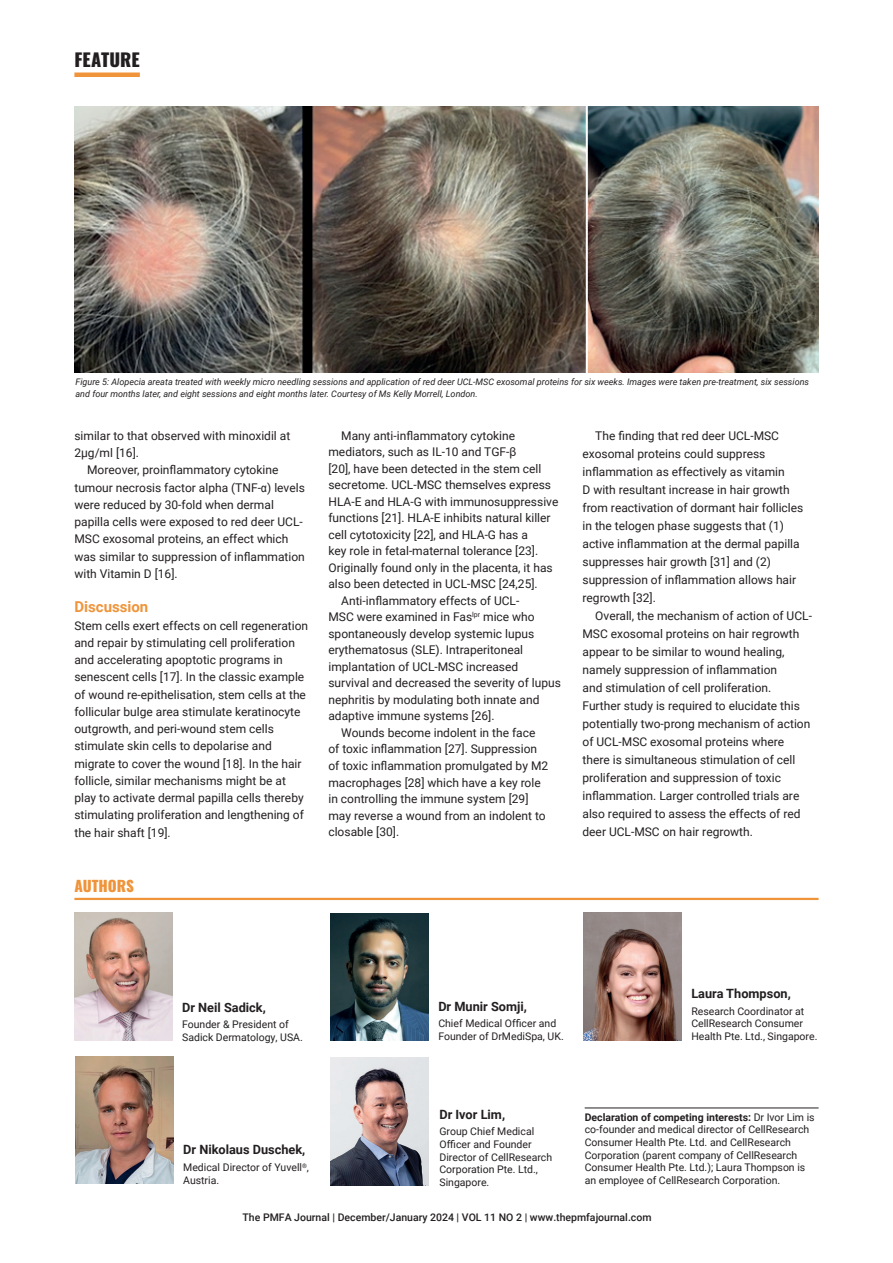
<style>
.page{position:relative;width:893px;height:1263px;background:#fff}
.page>*{position:absolute;margin:0;border:0;box-sizing:border-box;transform-origin:0 0}
.t1{font:800 18px "Oswald";letter-spacing:.005em;color:#231f20}
.t2{font:700 15px "Roboto";color:#ef943a}
.t3{font:800 15px "Oswald";color:#ef943a}
.t4{font:700 12.75px "Roboto";color:#231f20}
.t5{font:12px/18px "Roboto";color:#231f20}
.t6{font:10.5px/12.6px "Roboto";color:#231f20}
.t7{font:500 10.5px "Roboto";color:#231f20}
.t8{font:italic 9px/12px "Roboto";color:#231f20}
.s1{font-family:"Roboto Condensed"}
.s2{font-family:"Arial"}
.s3{font-weight:700}
</style>
<div class="page">
<img style="left:74px;top:107px;width:745px;height:265px">
<img style="left:74px;top:913px;width:98px;height:127px">
<hr style="left:74px;top:898px;width:745px;height:2px;background:#ef943a">
<img style="left:331px;top:913px;width:97px;height:127px">
<img style="left:584px;top:913px;width:97px;height:127px">
<img style="left:75px;top:1056px;width:98px;height:128px">
<img style="left:331px;top:1057px;width:97px;height:128px">
<hr style="left:585px;top:1108px;width:234px;height:1px;background:#231f20">
<div style="left:74px;top:72px;width:66px;height:5px;background:#ef943a"></div>
<h1 class="t1" style="left:74px;top:50px;width:67px">FEATURE</h1>
<p class="t8" style="left:75px;top:376px;width:735px">Figure 5: Alopecia areata treated with weekly micro needling sessions and application of red deer UCL-MSC exosomal proteins for six weeks. Images were taken pre-treatment, six sessions and four months later, and eight sessions and eight months later. Courtesy of Ms Kelly Morrell, London.</p>
<p class="t5" style="left:74px;top:427px;width:217px;line-height:17.2px">similar to that observed with minoxidil at<br>2µg/ml [16].</p>
<p class="t5" style="left:74px;top:461px;width:232px;line-height:17.2px;text-indent:13px">Moreover, proinflammatory cytokine tumour necrosis factor alpha (TNF-<span class="s1">α</span>) levels were reduced by 30-fold when dermal papilla cells were exposed to red deer UCL-MSC exosomal proteins, an effect which was similar to suppression of inflammation with Vitamin D [16].</p>
<p class="t2" style="left:74px;top:597px;width:75px">Discussion</p>
<p class="t5" style="left:74px;top:616px;width:235px;line-height:17.2px">Stem cells exert effects on cell regeneration and repair by stimulating cell proliferation and accelerating apoptotic programs in senescent cells [17]. In the classic example of wound re-epithelisation, stem cells at the follicular bulge area stimulate keratinocyte outgrowth, and peri-wound stem cells stimulate skin cells to depolarise and migrate to cover the wound [18]. In the hair follicle, similar mechanisms might be at play to activate dermal papilla cells thereby stimulating proliferation and lengthening of the hair shaft [19].</p>
<p class="t3" style="left:74px;top:878px;width:61px">AUTHORS</p>
<p class="t5" style="left:341px;top:426px;width:175px">Many anti-inflammatory cytokine</p>
<p class="t5" style="left:328px;top:443px;width:189px">mediators, such as IL-10 and TGF-<span class="s2">β</span></p>
<p class="t5" style="left:328px;top:459px;width:214px">[20], have been detected in the stem cell</p>
<p class="t5" style="left:328px;top:476px;width:224px">secretome. UCL-MSC themselves express</p>
<p class="t5" style="left:328px;top:492px;width:231px">HLA-E and HLA-G with immunosuppressive</p>
<p class="t5" style="left:328px;top:509px;width:224px">functions [21]. HLA-E inhibits natural killer</p>
<p class="t5" style="left:328px;top:525px;width:201px">cell cytotoxicity [22], and HLA-G has a</p>
<p class="t5" style="left:328px;top:542px;width:211px">key role in fetal-maternal tolerance [23].</p>
<p class="t5" style="left:328px;top:558px;width:226px">Originally found only in the placenta, it has</p>
<p class="t5" style="left:328px;top:575px;width:211px">also been detected in UCL-MSC [24,25].</p>
<p class="t5" style="left:341px;top:591px;width:180px">Anti-inflammatory effects of UCL-</p>
<p class="t5" style="left:328px;top:608px;width:208px">MSC were examined in Fas<sup>lpr</sup> mice who</p>
<p class="t5" style="left:328px;top:624px;width:207px">spontaneously develop systemic lupus</p>
<p class="t5" style="left:328px;top:641px;width:196px">erythematosus (SLE). Intraperitoneal</p>
<p class="t5" style="left:328px;top:657px;width:191px">implantation of UCL-MSC increased</p>
<p class="t5" style="left:328px;top:674px;width:234px">survival and decreased the severity of lupus</p>
<p class="t5" style="left:328px;top:690px;width:212px">nephritis by modulating both innate and</p>
<p class="t5" style="left:328px;top:707px;width:168px">adaptive immune systems [26].</p>
<p class="t5" style="left:341px;top:723px;width:196px">Wounds become indolent in the face</p>
<p class="t5" style="left:328px;top:740px;width:210px">of toxic inflammation [27]. Suppression</p>
<p class="t5" style="left:328px;top:756px;width:221px">of toxic inflammation promulgated by M2</p>
<p class="t5" style="left:328px;top:773px;width:214px">macrophages [28] which have a key role</p>
<p class="t5" style="left:328px;top:789px;width:202px">in controlling the immune system [29]</p>
<p class="t5" style="left:328px;top:806px;width:219px">may reverse a wound from an indolent to</p>
<p class="t5" style="left:328px;top:822px;width:72px">closable [30].</p>
<p class="t5" style="left:582px;top:426px;width:222px;text-indent:13px">The finding that red deer UCL-MSC exosomal proteins could suppress inflammation as effectively as vitamin<br>D with resultant increase in hair growth from reactivation of dormant hair follicles in the telogen phase suggests that (1) active inflammation at the dermal papilla suppresses hair growth [31] and (2) suppression of inflammation allows hair regrowth [32].</p>
<p class="t5" style="left:582px;top:606px;width:231px;text-indent:13px">Overall, the mechanism of action of UCL-MSC exosomal proteins on hair regrowth appear to be similar to wound healing, namely suppression of inflammation<br>and stimulation of cell proliferation.<br>Further study is required to elucidate this potentially two-prong mechanism of action of UCL-MSC exosomal proteins where there is simultaneous stimulation of cell proliferation and suppression of toxic inflammation. Larger controlled trials are also required to assess the effects of red deer UCL-MSC on hair regrowth.</p>
<p class="t4" style="left:182px;top:998px;width:85px">Dr Neil Sadick,</p>
<p class="t6" style="left:182px;top:1018px;width:122px">Founder &amp; President of<br>Sadick Dermatology, USA.</p>
<p class="t4" style="left:183px;top:1141px;width:124px">Dr Nikolaus Duschek,</p>
<p class="t6" style="left:183px;top:1161px;width:127px">Medical Director of Yuvell<sup>®</sup>,<br>Austria.</p>
<p class="t4" style="left:438px;top:997px;width:90px">Dr Munir Somji,</p>
<p class="t6" style="left:438px;top:1017px;width:127px">Chief Medical Officer and<br>Founder of DrMediSpa, UK.</p>
<p class="t4" style="left:691px;top:984px;width:101px">Laura Thompson,</p>
<p class="t6" style="left:691px;top:1004px;width:128px">Research Coordinator at<br>CellResearch Consumer<br>Health Pte. Ltd., Singapore.</p>
<p class="t4" style="left:439px;top:1105px;width:67px">Dr Ivor Lim,</p>
<p class="t6" style="left:439px;top:1125px;width:114px">Group Chief Medical<br>Officer and Founder<br>Director of CellResearch<br>Corporation Pte. Ltd.,<br>Singapore.</p>
<p class="t6" style="left:585px;top:1110px;width:232px"><span class="s3">Declaration of competing interests:</span> Dr Ivor Lim is co-founder and medical director of CellResearch Consumer Health Pte. Ltd. and CellResearch Corporation (parent company of CellResearch Consumer Health Pte. Ltd.); Laura Thompson is an employee of CellResearch Corporation.</p>
<p class="t7" style="left:243px;top:1210px;width:410px">The PMFA Journal | December/January 2024 | VOL 11 NO 2 | www.thepmfajournal.com</p>
</div>
